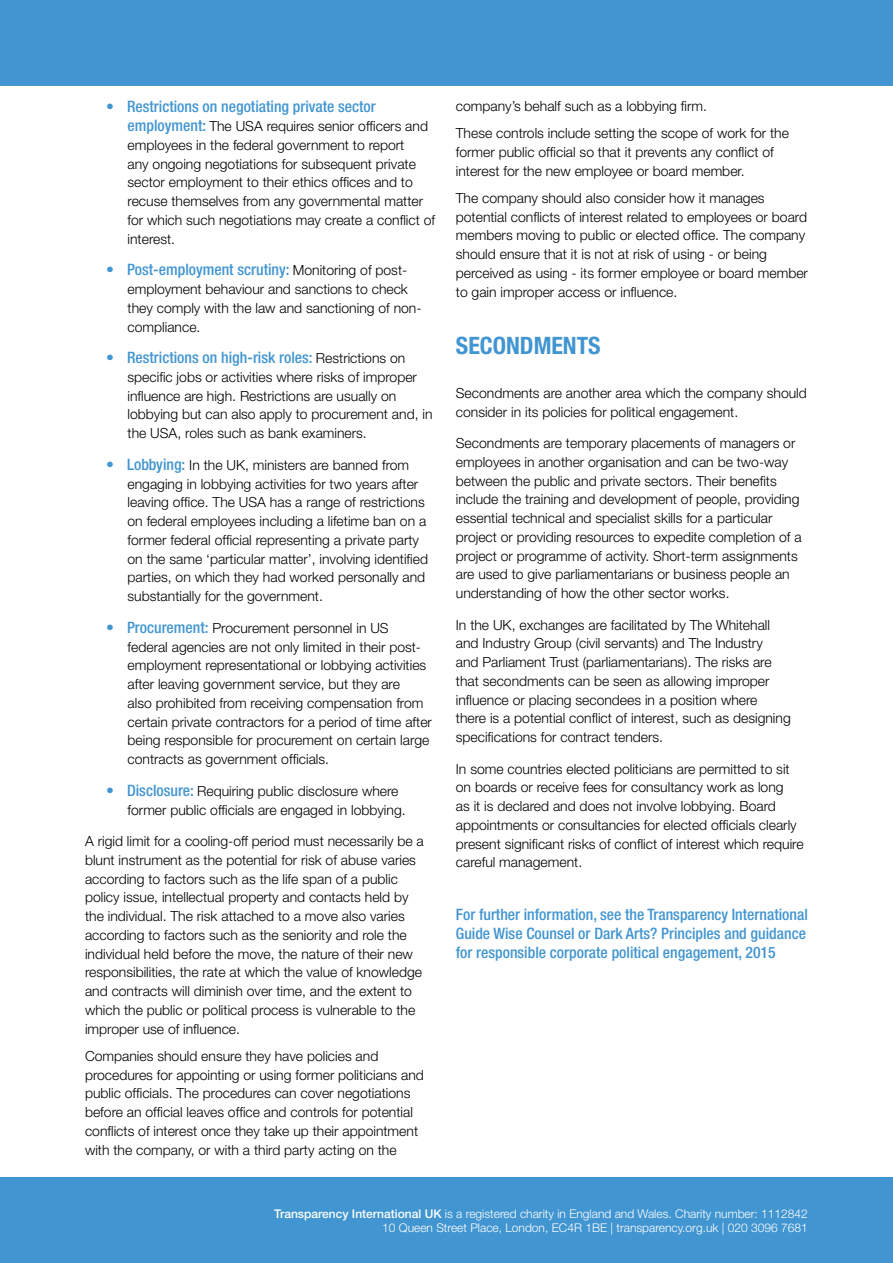
<style>
.page{position:relative;width:893px;height:1263px;background:#fff}
.page>*{position:absolute;margin:0;border:0;box-sizing:border-box;transform-origin:0 0}
.t1{font:700 condensed 24px "Helvetica Neue LT Pro";color:#4195d1}
.t2{font:500 condensed 15.75px/18.9px "Helvetica Neue LT Pro";color:#4195d1}
.t3{font:300 13.95px/18.8px "Helvetica Neue LT Pro";color:#000}
.t4{font:300 12px "Helvetica Neue LT Pro";color:#fff}
.s1{font-weight:500;font-stretch:condensed;font-size:15.75px;color:#4195d1}
.s2{font-weight:300;font-stretch:normal;font-size:13.95px;color:#000}
.s3{font-weight:500}
</style>
<div class="page">
<div style="left:0;top:0;width:893px;height:85px;background:#4195d1"></div>
<div style="left:0;top:1178px;width:893px;height:85px;background:#4195d1"></div>
<p class="t2" style="left:106px;top:97px;width:271px">• Restrictions on negotiating private sector</p>
<p class="t3" style="left:128px;top:117px;width:309px"><span class="s1">employment:</span> The USA requires senior officers and employees in the federal government to report<br>any ongoing negotiations for subsequent private sector employment to their ethics offices and to recuse themselves from any governmental matter for which such negotiations may create a conflict of interest.</p>
<p class="t2" style="left:106px;top:260px;width:302px">• Post-employment scrutiny: <span class="s2">Monitoring of post-</span></p>
<p class="t3" style="left:128px;top:279px;width:296px">employment behaviour and sanctions to check they comply with the law and sanctioning of non&shy;compliance.</p>
<p class="t2" style="left:106px;top:348px;width:301px">• Restrictions on high-risk roles: <span class="s2">Restrictions on</span></p>
<p class="t3" style="left:128px;top:367px;width:306px">specific jobs or activities where risks of improper influence are high. Restrictions are usually on lobbying but can also apply to procurement and, in the USA, roles such as bank examiners.</p>
<p class="t3" style="left:128px;top:455px;width:302px;text-indent:-21px"><span class="s1">• Lobbying:</span> In the UK, ministers are banned from engaging in lobbying activities for two years after leaving office. The USA has a range of restrictions on federal employees including a lifetime ban on a former federal official representing a private party on the same ‘particular matter’, involving identified parties, on which they had worked personally and substantially for the government.</p>
<p class="t3" style="left:128px;top:618px;width:306px;text-indent:-21px"><span class="s1">• Procurement:</span> Procurement personnel in US federal agencies are not only limited in their post&shy;employment representational or lobbying activities after leaving government service, but they are<br>also prohibited from receiving compensation from certain private contractors for a period of time after being responsible for procurement on certain large contracts as government officials.</p>
<p class="t3" style="left:128px;top:781px;width:280px;text-indent:-21px"><span class="s1">• Disclosure:</span> Requiring public disclosure where former public officials are engaged in lobbying.</p>
<p class="t3" style="left:85px;top:831px;width:340px">A rigid limit for a cooling-off period must necessarily be a blunt instrument as the potential for risk of abuse varies according to factors such as the life span of a public policy issue, intellectual property and contacts held by the individual. The risk attached to a move also varies according to factors such as the seniority and role the individual held before the move, the nature of their new responsibilities, the rate at which the value of knowledge and contracts will diminish over time, and the extent to which the public or political process is vulnerable to the improper use of influence.</p>
<p class="t3" style="left:85px;top:1046px;width:340px">Companies should ensure they have policies and procedures for appointing or using former politicians and public officials. The procedures can cover negotiations before an official leaves office and controls for potential conflicts of interest once they take up their appointment with the company, or with a third party acting on the</p>
<p class="t3" style="left:456px;top:96px;width:253px">company’s behalf such as a lobbying firm.</p>
<p class="t3" style="left:456px;top:124px;width:335px">These controls include setting the scope of work for the former public official so that it prevents any conflict of interest for the new employee or board member.</p>
<p class="t3" style="left:456px;top:188px;width:354px">The company should also consider how it manages potential conflicts of interest related to employees or board members moving to public or elected office. The company should ensure that it is not at risk of using - or being perceived as using - its former employee or board member to gain improper access or influence.</p>
<p class="t1" style="left:456px;top:330px;width:146px">SECONDMENTS</p>
<p class="t3" style="left:456px;top:383px;width:352px">Secondments are another area which the company should consider in its policies for political engagement.</p>
<p class="t3" style="left:456px;top:433px;width:347px">Secondments are temporary placements of managers or employees in another organisation and can be two-way between the public and private sectors. Their benefits include the training and development of people, providing essential technical and specialist skills for a particular project or providing resources to expedite completion of a project or programme of activity. Short-term assignments are used to give parliamentarians or business people an understanding of how the other sector works.</p>
<p class="t3" style="left:456px;top:615px;width:336px">In the UK, exchanges are facilitated by The Whitehall and Industry Group (civil servants) and The Industry<br>and Parliament Trust (parliamentarians). The risks are that secondments can be seen as allowing improper influence or placing secondees in a position where there is a potential conflict of interest, such as designing specifications for contract tenders.</p>
<p class="t3" style="left:456px;top:759px;width:349px">In some countries elected politicians are permitted to sit on boards or receive fees for consultancy work as long<br>as it is declared and does not involve lobbying. Board appointments or consultancies for elected officials clearly present significant risks of conflict of interest which require careful management.</p>
<p class="t2" style="left:456px;top:905px;width:354px">For further information, see the Transparency International<br>Guide Wise Counsel or Dark Arts? Principles and guidance for responsible corporate political engagement, 2015</p>
<p class="t4" style="left:274px;top:1206px;width:535px"><span class="s3">Transparency International UK</span> is a registered charity in England and Wales. Charity number: 1112842</p>
<p class="t4" style="left:382px;top:1220px;width:427px">10 Queen Street Place, London, EC4R 1BE | transparency.org.uk | 020 3096 7681</p>
</div>
